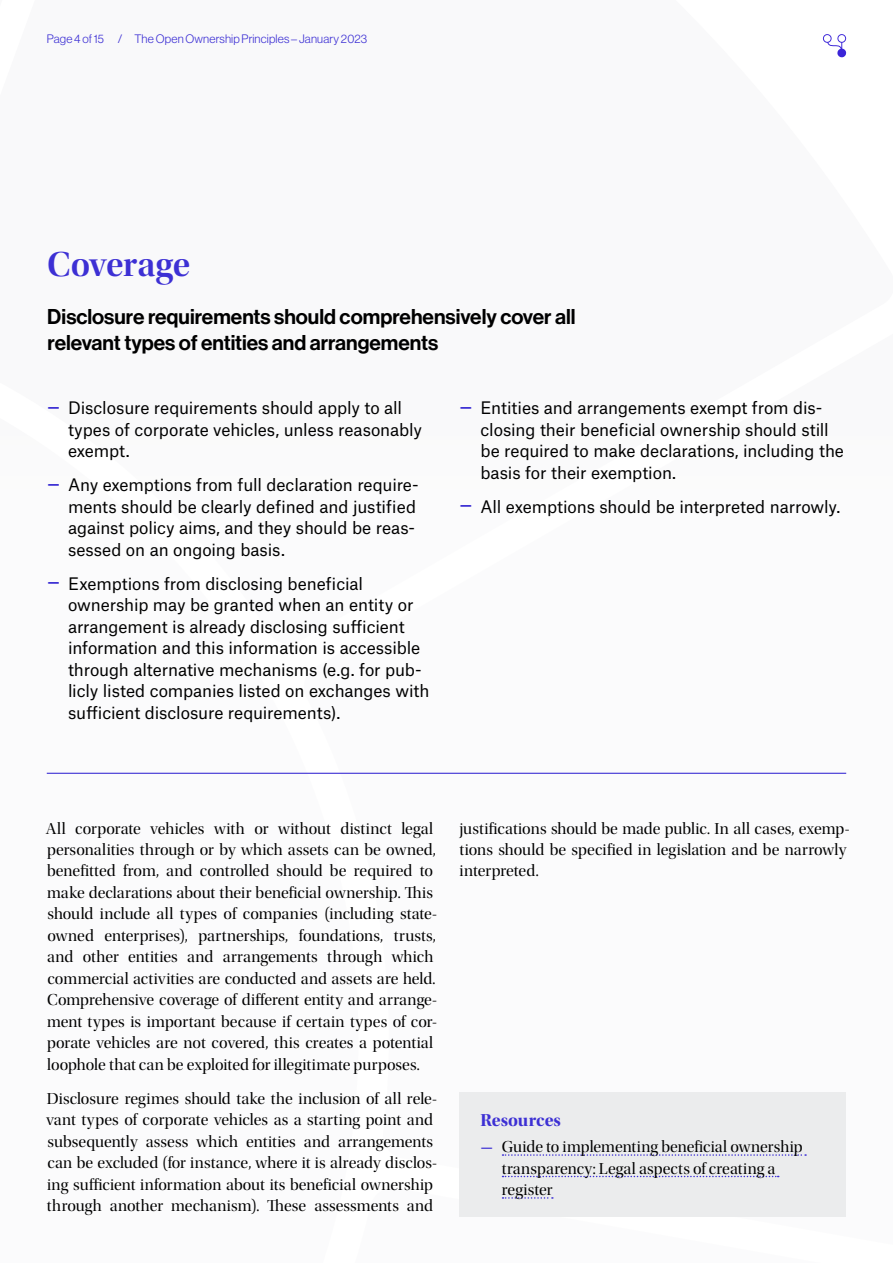
<style>
.page{position:relative;width:893px;height:1263px;background:#fff}
.page>*{position:absolute;margin:0;border:0;box-sizing:border-box;transform-origin:0 0}
.Principle_Heading{font:36px "Utopia Std Semibold Disp";letter-spacing:-.005em;color:#3d30d4}
.Principle_Full_Text{font:21px/26.2px "N Haas Grotesk DS Pro 65 Md";color:#000}
.Heading_3{font:18px "Utopia Std Bold Disp";letter-spacing:.005em;color:#3d30d4}
.t1{font:16.5px/21.5px "Utopia Std Disp";letter-spacing:.005em;color:#000}
.t2{font:16.5px/21.5px "Atlas Grotesk";letter-spacing:-.005em;color:#000}
.t3{font:12px "N Haas Grotesk DS Pro 45 Lt";letter-spacing:.01em;color:#3d30d4}
.s1{font-size:24.75px;color:#3d30d4}
</style>
<div class="page">
<svg style="left:823px;top:34px;width:23px;height:23px"></svg>
<hr style="left:47px;top:773px;width:799px;height:1px;background:#3d30d4">
<div style="left:459px;top:1092px;width:387px;height:124px;background:#ebeced"></div>
<svg style="left:502px;top:1154px;width:304px;height:2px"></svg>
<svg style="left:502px;top:1176px;width:277px;height:1px"></svg>
<svg style="left:502px;top:1197px;width:51px;height:2px"></svg>
<p class="t3" style="left:47px;top:32px;width:322px">Page 4 of 15 / The Open Ownership Principles – January 2023</p>
<p class="Principle_Heading" style="left:47px;top:245px;width:145px">Coverage</p>
<p class="Principle_Full_Text" style="left:47px;top:304px;width:530px">Disclosure requirements should comprehensively cover all relevant types of entities and arrangements</p>
<p class="t2" style="left:68px;top:395px;width:356px;text-indent:-21px"><span class="s1">–</span> Disclosure requirements should apply to all types of corporate vehicles, unless reasonably exempt.</p>
<p class="t2" style="left:68px;top:472px;width:352px;text-indent:-21px"><span class="s1">–</span> Any exemptions from full declaration require&shy;ments should be clearly defined and justified against policy aims, and they should be reas&shy;sessed on an ongoing basis.</p>
<p class="t2" style="left:68px;top:571px;width:363px;text-indent:-21px"><span class="s1">–</span> Exemptions from disclosing beneficial ownership may be granted when an entity or arrangement is already disclosing sufficient information and this information is accessible through alternative mechanisms (e.g. for pub&shy;licly listed companies listed on exchanges with sufficient disclosure requirements).</p>
<p class="t2" style="left:480px;top:395px;width:365px;text-indent:-21px"><span class="s1">–</span> Entities and arrangements exempt from dis&shy;closing their beneficial ownership should still be required to make declarations, including the basis for their exemption.</p>
<p class="t2" style="left:459px;top:494px;width:383px"><span class="s1">–</span> All exemptions should be interpreted narrowly.</p>
<p class="t1" style="left:46px;top:818px;width:393px">All corporate vehicles with or without distinct legal personalities through or by which assets can be owned, benefitted from, and controlled should be required to make declarations about their beneficial ownership. This should include all types of companies (including state&shy;owned enterprises), partnerships, foundations, trusts, and other entities and arrangements through which commercial activities are conducted and assets are held.<br>Comprehensive coverage of different entity and arrange&shy;ment types is important because if certain types of cor&shy;porate vehicles are not covered, this creates a potential loophole that can be exploited for illegitimate purposes.</p>
<p class="t1" style="left:46px;top:1088px;width:392px">Disclosure regimes should take the inclusion of all rele&shy;vant types of corporate vehicles as a starting point and subsequently assess which entities and arrangements can be excluded (for instance, where it is already disclos&shy;ing sufficient information about its beneficial ownership through another mechanism). These assessments and</p>
<p class="t1" style="left:459px;top:818px;width:392px">justifications should be made public. In all cases, exemp&shy;tions should be specified in legislation and be narrowly interpreted.</p>
<h3 class="Heading_3" style="left:480px;top:1110px;width:82px">Resources</h3>
<p class="t1" style="left:502px;top:1136px;width:302px;text-indent:-21px"><span class="s1">–</span> Guide to implementing beneficial ownership transparency: Legal aspects of creating a register</p>
</div>
